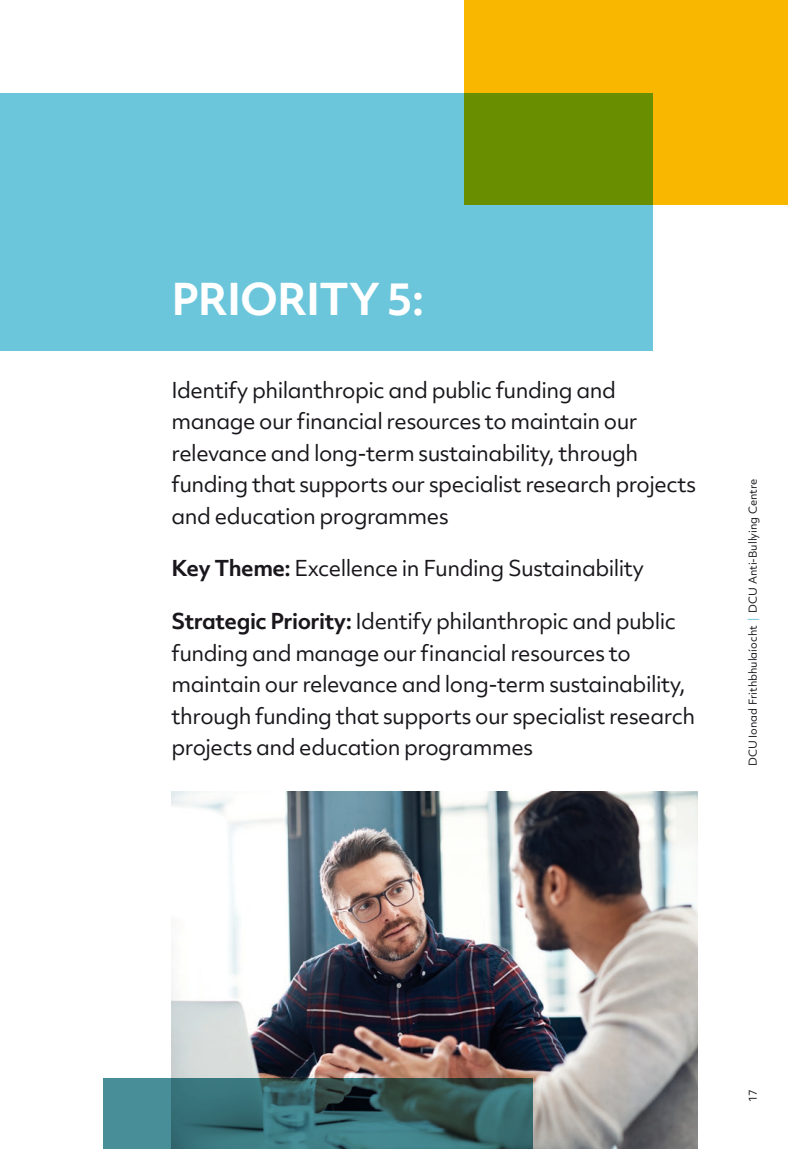
<style>
.page{position:relative;width:808px;height:1149px;background:#fff}
.page>*{position:absolute;margin:0;border:0;box-sizing:border-box;transform-origin:0 0}
.PR_1{font:700 42px "Objektiv Mk 2";letter-spacing:-.025em;color:#fff}
.PR_2{font:21px/31.5px "Objektiv Mk 2";letter-spacing:-.025em;color:#1a171c}
.t1{font:10.5px "Objektiv Mk 2";color:#1a171c}
.s1{font-weight:700}
.s2{color:#6cc6db}
</style>
<div class="page">
<div style="left:0;top:94px;width:652px;height:257px;background:#6cc6db"></div>
<svg style="left:464px;top:0;width:323px;height:205px;background:#cba900"></svg>
<img style="left:171px;top:791px;width:526px;height:357px">
<svg style="left:103px;top:1078px;width:429px;height:70px;background:#386b70"></svg>
<p class="PR_1" style="left:171px;top:269px;width:254px">PRIORITY 5:</p>
<p class="PR_2" style="left:171px;top:373px;width:526px">Identify philanthropic and public funding and manage our financial resources to maintain our relevance and long-term sustainability, through funding that supports our specialist research projects and education programmes</p>
<p class="PR_2" style="left:171px;top:552px;width:474px"><span class="s1">Key Theme:</span> Excellence in Funding Sustainability</p>
<p class="PR_2" style="left:171px;top:605px;width:525px"><span class="s1">Strategic Priority:</span> Identify philanthropic and public funding and manage our financial resources to maintain our relevance and long-term sustainability, through funding that supports our specialist research projects and education programmes</p>
<p class="t1" style="left:746px;top:765px;width:289px;rotate:-90deg">DCU Ionad Frithbhulaíocht <span class="s2">|</span> DCU Anti-Bullying Centre</p>
<p class="t1" style="left:746px;top:1102px;width:15px;rotate:-90deg">17</p>
</div>
